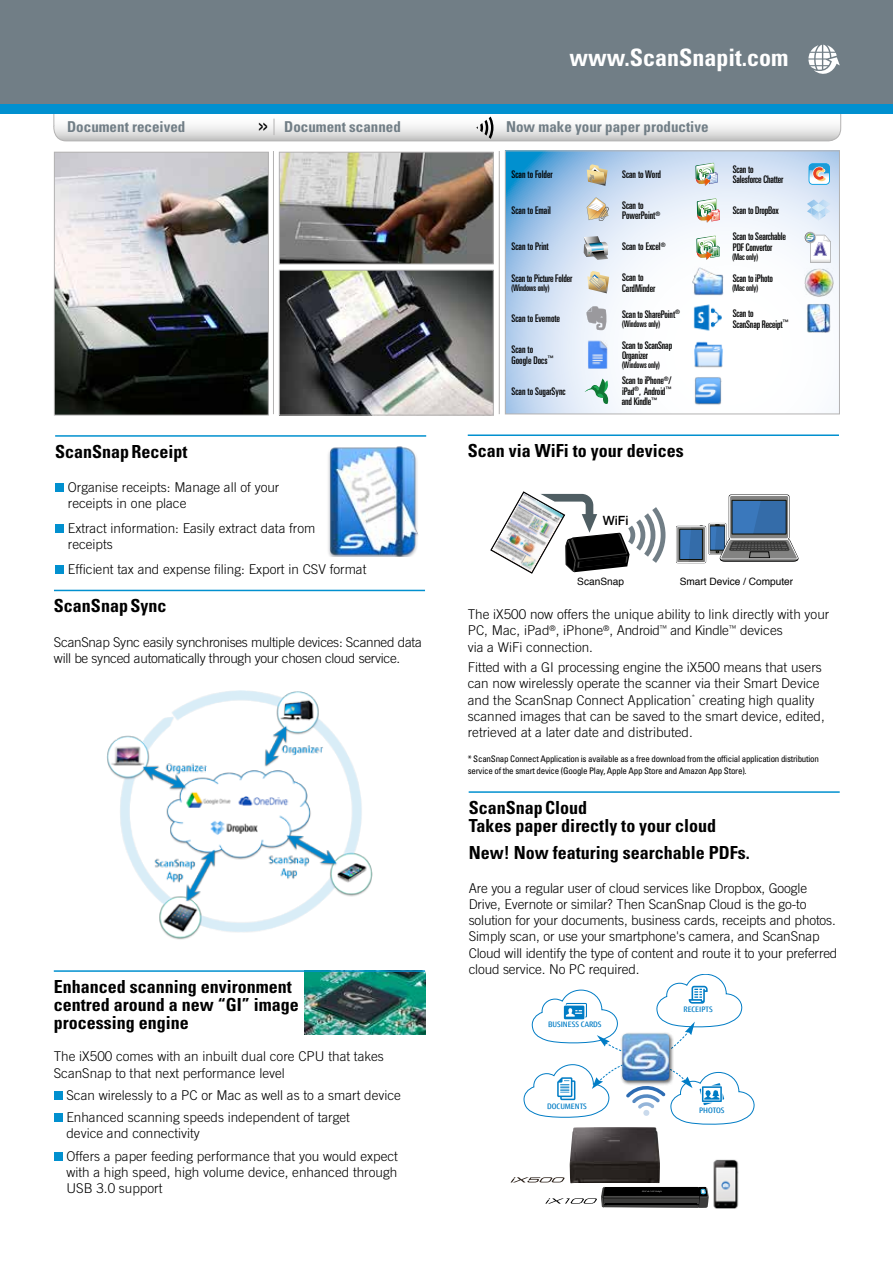
<style>
.page{position:relative;width:893px;height:1263px;background:#fff}
.page>*{position:absolute;margin:0;border:0;box-sizing:border-box;transform-origin:0 0}
.t1{font:700 condensed 24px "Univers";color:#fff}
.t2{font:700 condensed 18px/18px "Univers";color:#000}
.t3{font:700 condensed 15px "Univers";color:#717e86}
.t4{font:300 13.5px/16.2px "Trade Gothic";color:#000}
.t5{font:300 13.5px/16.2px "Trade Gothic";letter-spacing:-.02em;color:#000}
.t6{font:500 12.75px "Helvetica Neue";color:#000}
.t7{font:ultra-condensed 10.5px/10.5px "Univers";letter-spacing:-.01em;color:#000}
.t8{font:10.05px "Helvetica";color:#000}
.t9{font:condensed 9px/12px "Univers";letter-spacing:-.025em;color:#000}
.t10{font:ultra-condensed 9px "Univers";letter-spacing:-.01em;color:#000}
.t11{font:500 7.5px "Fujitsu Sans";color:#007cc5}
.s1{font-family:"Arial";font-stretch:normal;color:#000}
</style>
<div class="page">
<svg style="left:53px;top:113px;width:788px;height:29px"></svg>
<div style="left:0;top:0;width:893px;height:113px;background:#0190cf"></div>
<div style="left:0;top:0;width:893px;height:104px;background:#717e86"></div>
<hr style="left:273px;top:151px;width:1px;height:263px;background:#b3b2b2">
<hr style="left:499px;top:151px;width:1px;height:263px;background:#b3b2b2">
<svg style="left:808px;top:45px;width:32px;height:29px"></svg>
<img style="left:56px;top:154px;width:211px;height:259px">
<div style="left:54px;top:152px;width:215px;height:263px;border:1px solid #b3b2b2"></div>
<img style="left:281px;top:154px;width:211px;height:108px">
<div style="left:279px;top:152px;width:215px;height:112px;border:1px solid #b3b2b2"></div>
<img style="left:281px;top:272px;width:211px;height:141px">
<div style="left:279px;top:270px;width:215px;height:145px;border:1px solid #b3b2b2"></div>
<svg style="left:507px;top:152px;width:331px;height:260px"></svg>
<div style="left:505px;top:150px;width:335px;height:264px;border:1px solid #b3b2b2"></div>
<svg style="left:587px;top:164px;width:21px;height:22px"></svg>
<svg style="left:695px;top:163px;width:23px;height:23px"></svg>
<svg style="left:809px;top:163px;width:21px;height:22px"></svg>
<svg style="left:587px;top:197px;width:22px;height:24px"></svg>
<svg style="left:697px;top:198px;width:23px;height:24px"></svg>
<svg style="left:807px;top:199px;width:23px;height:21px"></svg>
<svg style="left:584px;top:236px;width:24px;height:24px"></svg>
<svg style="left:696px;top:236px;width:24px;height:24px"></svg>
<svg style="left:805px;top:232px;width:25px;height:31px"></svg>
<svg style="left:587px;top:271px;width:22px;height:22px"></svg>
<img style="left:693px;top:267px;width:30px;height:30px">
<img style="left:803px;top:267px;width:31px;height:30px">
<svg style="left:586px;top:306px;width:20px;height:24px"></svg>
<img style="left:693px;top:304px;width:29px;height:29px">
<img style="left:804px;top:304px;width:29px;height:29px">
<img style="left:585px;top:339px;width:25px;height:31px">
<img style="left:693px;top:339px;width:30px;height:30px">
<svg style="left:585px;top:379px;width:26px;height:25px"></svg>
<img style="left:692px;top:375px;width:32px;height:31px">
<img style="left:305px;top:972px;width:120px;height:62px">
<hr style="left:468px;top:434px;width:371px;height:2px;background:#0190cf">
<hr style="left:54px;top:970px;width:371px;height:2px;background:#0190cf">
<div style="left:54px;top:1091px;width:8px;height:9px;background:#0190cf"></div>
<div style="left:54px;top:1114px;width:8px;height:8px;background:#0190cf"></div>
<div style="left:54px;top:1152px;width:8px;height:9px;background:#0190cf"></div>
<div style="left:710px;top:526px;width:15px;height:24px;background:#3a78bc"></div>
<div style="left:710px;top:526px;width:15px;height:24px;border:1px solid #121309"></div>
<div style="left:709px;top:523px;width:17px;height:31px;border:1px solid #fff"></div>
<svg style="left:676px;top:526px;width:30px;height:37px"></svg>
<div style="left:680px;top:529px;width:22px;height:30px;background:#3a78bc"></div>
<div style="left:679px;top:529px;width:23px;height:31px;border:1px solid #121309"></div>
<svg style="left:688px;top:528px;width:16px;height:33px"></svg>
<div style="left:676px;top:526px;width:30px;height:37px;border:1px solid #fff"></div>
<div style="left:729px;top:495px;width:60px;height:44px;background:linear-gradient(to right,#7a7a78,#787876);border-radius:2px"></div>
<div style="left:729px;top:495px;width:60px;height:44px;border:1px solid #fff;border-radius:2px"></div>
<svg style="left:714px;top:500px;width:84px;height:61px"></svg>
<svg style="left:490px;top:491px;width:175px;height:83px"></svg>
<hr style="left:55px;top:435px;width:371px;height:2px;background:#0190cf">
<div style="left:55px;top:484px;width:9px;height:8px;background:#0190cf"></div>
<div style="left:55px;top:524px;width:9px;height:9px;background:#0190cf"></div>
<div style="left:55px;top:565px;width:9px;height:9px;background:#0190cf"></div>
<hr style="left:54px;top:590px;width:371px;height:1px;background:#0190cf">
<img style="left:107px;top:691px;width:265px;height:249px">
<img style="left:328px;top:446px;width:91px;height:111px">
<img style="left:713px;top:1159px;width:26px;height:50px">
<img style="left:570px;top:1127px;width:90px;height:48px">
<div style="left:620px;top:1031px;width:54px;height:54px;background:#000;opacity:.64"></div>
<img style="left:622px;top:1033px;width:47px;height:30px">
<svg style="left:523px;top:1063px;width:232px;height:62px"></svg>
<svg style="left:532px;top:989px;width:90px;height:63px"></svg>
<svg style="left:656px;top:974px;width:86px;height:75px"></svg>
<svg style="left:510px;top:1175px;width:199px;height:33px"></svg>
<hr style="left:469px;top:791px;width:371px;height:2px;background:#0190cf">
<h1 class="t1" style="left:569px;top:43px;width:221px">www.ScanSnapit.com</h1>
<p class="t3" style="left:67px;top:117px;width:120px">Document received</p>
<p class="t3" style="left:259px;top:117px;width:144px"><span class="s1">&gt;&gt;</span> Document scanned</p>
<p class="t3" style="left:506px;top:117px;width:204px">Now make your paper productive</p>
<p class="t7" style="left:512px;top:169px;width:43px">Scan to Folder</p>
<p class="t7" style="left:622px;top:169px;width:40px">Scan to Word</p>
<p class="t7" style="left:733px;top:164px;width:52px">Scan to<br>Salesforce Chatter</p>
<p class="t7" style="left:512px;top:205px;width:41px">Scan to Email</p>
<p class="t7" style="left:622px;top:200px;width:40px">Scan to<br>PowerPoint<sup>®</sup></p>
<p class="t7" style="left:733px;top:205px;width:48px">Scan to DropBox</p>
<p class="t7" style="left:512px;top:241px;width:39px">Scan to Print</p>
<p class="t7" style="left:622px;top:241px;width:45px">Scan to Excel<sup>®</sup></p>
<p class="t7" style="left:733px;top:231px;width:55px">Scan to Searchable<br>PDF Convertor</p>
<p class="t10" style="left:732px;top:252px;width:28px">(Mac only)</p>
<p class="t7" style="left:512px;top:273px;width:62px">Scan to Picture Folder</p>
<p class="t10" style="left:511px;top:282px;width:40px">(Windows only)</p>
<p class="t7" style="left:622px;top:272px;width:35px">Scan to<br>CardMinder</p>
<p class="t7" style="left:733px;top:273px;width:42px">Scan to iPhoto</p>
<p class="t10" style="left:732px;top:282px;width:28px">(Mac only)</p>
<h2 class="t2" style="left:55px;top:442px;width:134px">ScanSnapReceipt</h2>
<p class="t4" style="left:68px;top:479px;width:213px">Organise receipts: Manage all of your receipts in one place</p>
<p class="t4" style="left:68px;top:520px;width:249px">Extract information: Easily extract data from receipts</p>
<p class="t4" style="left:68px;top:561px;width:300px">Efficient tax and expense filing: Export in CSV format</p>
<h2 class="t2" style="left:54px;top:597px;width:114px">ScanSnapSync</h2>
<p class="t5" style="left:54px;top:634px;width:369px">ScanSnap Sync easily synchronises multiple devices: Scanned data will be synced automatically through your chosen cloud service.</p>
<h2 class="t2" style="left:54px;top:977px;width:246px">Enhanced scanning environment centred around a new “GI” image processing engine</h2>
<p class="t4" style="left:54px;top:1048px;width:332px">The iX500 comes with an inbuilt dual core CPU that takes<br>ScanSnap to that next performance level</p>
<p class="t4" style="left:66px;top:1084px;width:336px;line-height:22.2px">Scan wirelessly to a PC or Mac as well as to a smart device<br>Enhanced scanning speeds independent of target</p>
<p class="t4" style="left:66px;top:1122px;width:333px;line-height:22.2px">device and connectivity<br>Offers a paper feeding performance that you would expect</p>
<p class="t4" style="left:66px;top:1164px;width:332px">with a high speed, high volume device, enhanced through<br>USB 3.0 support</p>
<p class="t7" style="left:512px;top:313px;width:50px">Scan to Evernote</p>
<p class="t7" style="left:622px;top:309px;width:59px">Scan to SharePoint<sup>®</sup></p>
<p class="t10" style="left:622px;top:319px;width:40px">(Windows only)</p>
<p class="t7" style="left:733px;top:308px;width:57px">Scan to<br>ScanSnap Receipt<sup>™</sup></p>
<p class="t7" style="left:511px;top:344px;width:44px">Scan to<br>Google Docs<sup>™</sup></p>
<p class="t7" style="left:622px;top:340px;width:52px">Scan to ScanSnap<br>Organizer</p>
<p class="t10" style="left:622px;top:360px;width:40px">(Windows only)</p>
<p class="t7" style="left:512px;top:386px;width:56px">Scan to SugarSync</p>
<p class="t7" style="left:622px;top:375px;width:51px;text-align:justify">Scan to iPhone<sup>®</sup>/ iPad<sup>®</sup>, Android<sup>™ </sup>and Kindle<sup>™</sup></p>
<h2 class="t2" style="left:468px;top:442px;width:217px">Scan via WiFi to your devices</h2>
<p class="t6" style="left:603px;top:510px;width:27px">WiFi</p>
<p class="t8" style="left:577px;top:573px;width:48px">ScanSnap</p>
<p class="t8" style="left:680px;top:573px;width:115px">Smart Device / Computer</p>
<p class="t4" style="left:468px;top:606px;width:363px">The iX500 now offers the unique ability to link directly with your<br>PC, Mac, iPad<sup>®</sup>, iPhone<sup>®</sup>, Android<sup>™</sup> and Kindle<sup>™</sup> devices<br>via a WiFi connection.</p>
<p class="t4" style="left:468px;top:659px;width:359px">Fitted with a GI processing engine the iX500 means that users can now wirelessly operate the scanner via their Smart Device and the ScanSnap Connect Application<sup>*</sup> creating high quality scanned images that can be saved to the smart device, edited, retrieved at a later date and distributed.</p>
<p class="t9" style="left:468px;top:752px;width:353px">* ScanSnap Connect Application is available as a free download from the official application distribution service of the smart device (Google Play, Apple App Store and Amazon App Store).</p>
<h2 class="t2" style="left:469px;top:798px;width:249px">ScanSnapCloud<br>Takes paper directly to your cloud</h2>
<h2 class="t2" style="left:469px;top:843px;width:282px">New! Now featuring searchable PDFs.</h2>
<p class="t4" style="left:469px;top:880px;width:370px">Are you a regular user of cloud services like Dropbox, Google Drive, Evernote or similar? Then ScanSnap Cloud is the go-to solution for your documents, business cards, receipts and photos.<br>Simply scan, or use your smartphone's camera, and ScanSnap Cloud will identify the type of content and route it to your preferred cloud service. No PC required.</p>
<p class="t11" style="left:548px;top:1020px;width:55px">BUSINESS CARDS</p>
<p class="t11" style="left:547px;top:1101px;width:41px">DOCUMENTS</p>
<p class="t11" style="left:684px;top:1004px;width:31px">RECEIPTS</p>
<p class="t11" style="left:699px;top:1106px;width:27px">PHOTOS</p>
</div>
